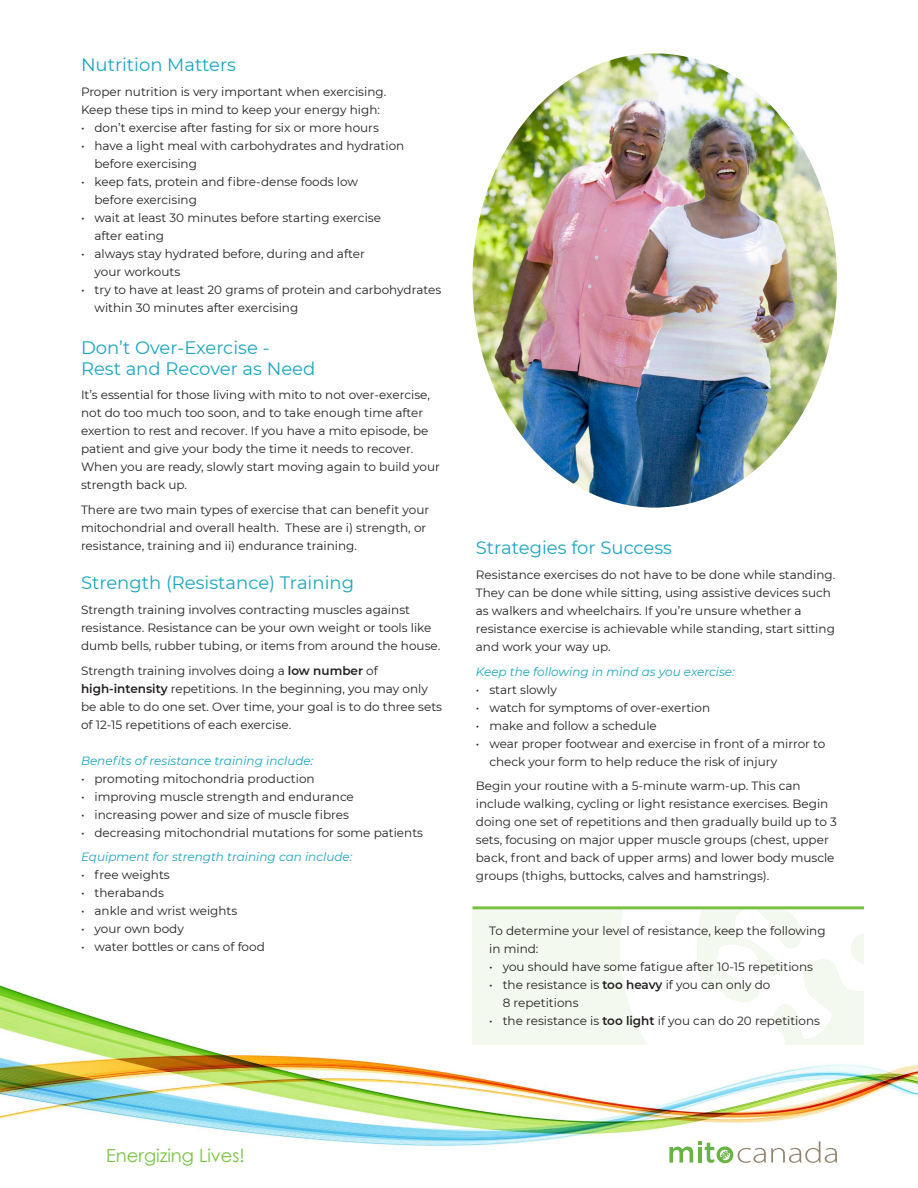
<style>
.page{position:relative;width:918px;height:1188px;background:#fff}
.page>*{position:absolute;margin:0;border:0;box-sizing:border-box;transform-origin:0 0}
.t1{font:18px/21px "Montserrat";color:#1da4bd}
.t2{font:18px "Century Gothic";color:#79c142}
.t3{font:12px/18px "Montserrat";color:#231f20}
.t4{font:italic 12px "Montserrat";color:#1da4bd}
.s1{font-weight:600}
</style>
<div class="page">
<img style="left:0;top:985px;width:918px;height:161px">
<svg style="left:669px;top:1141px;width:168px;height:22px"></svg>
<div style="left:472px;top:909px;width:392px;height:136px;background:#f3f9ee"></div>
<img style="left:619px;top:909px;width:245px;height:136px">
<hr style="left:472px;top:906px;width:392px;height:3px;background:#79c142">
<img style="left:472px;top:54px;width:365px;height:454px">
<p class="t1" style="left:81px;top:53px;width:156px">Nutrition Matters</p>
<p class="t3" style="left:81px;top:82px;width:307px">Proper nutrition is very important when exercising.<br>Keep these tips in mind to keep your energy high:</p>
<p class="t3" style="left:81px;top:118px;width:299px">• don’t exercise after fasting for six or more hours</p>
<p class="t3" style="left:94px;top:136px;width:311px;text-indent:-14px">• have a light meal with carbohydrates and hydration before exercising</p>
<p class="t3" style="left:94px;top:172px;width:265px;text-indent:-14px">• keep fats, protein and fibre-dense foods low before exercising</p>
<p class="t3" style="left:94px;top:208px;width:288px;text-indent:-14px">• wait at least 30 minutes before starting exercise after eating</p>
<p class="t3" style="left:94px;top:244px;width:272px;text-indent:-14px">• always stay hydrated before, during and after your workouts</p>
<p class="t3" style="left:94px;top:280px;width:348px;text-indent:-14px">• try to have at least 20 grams of protein and carbohydrates within 30 minutes after exercising</p>
<p class="t1" style="left:81px;top:336px;width:236px">Don’t Over-Exercise -<br>Rest and Recover as Need</p>
<p class="t3" style="left:81px;top:386px;width:360px">It’s essential for those living with mito to not over-exercise, not do too much too soon, and to take enough time after exertion to rest and recover. If you have a mito episode, be patient and give your body the time it needs to recover.<br>When you are ready, slowly start moving again to build your strength back up.</p>
<p class="t3" style="left:81px;top:500px;width:350px">There are two main types of exercise that can benefit your mitochondrial and overall health. These are i) strength, or resistance, training and ii) endurance training.</p>
<p class="t1" style="left:81px;top:572px;width:275px">Strength (Resistance) Training</p>
<p class="t3" style="left:81px;top:600px;width:361px">Strength training involves contracting muscles against resistance. Resistance can be your own weight or tools like dumb bells, rubber tubing, or items from around the house.</p>
<p class="t3" style="left:81px;top:661px;width:363px">Strength training involves doing a <span class="s1">low number</span> of <span class="s1">high-intensity</span> repetitions. In the beginning, you may only be able to do one set. Over time, your goal is to do three sets of 12-15 repetitions of each exercise.</p>
<p class="t4" style="left:81px;top:752px;width:234px">Benefits of resistance training include:</p>
<p class="t3" style="left:81px;top:769px;width:235px">• promoting mitochondria production</p>
<p class="t3" style="left:81px;top:787px;width:274px">• improving muscle strength and endurance</p>
<p class="t3" style="left:81px;top:805px;width:269px">• increasing power and size of muscle fibres</p>
<p class="t3" style="left:81px;top:823px;width:344px">• decreasing mitochondrial mutations for some patients</p>
<p class="t4" style="left:81px;top:849px;width:273px">Equipment for strength training can include:</p>
<p class="t3" style="left:81px;top:866px;width:90px">• free weights</p>
<p class="t3" style="left:81px;top:884px;width:84px">• therabands</p>
<p class="t3" style="left:81px;top:902px;width:158px">• ankle and wrist weights</p>
<p class="t3" style="left:81px;top:920px;width:104px">• your own body</p>
<p class="t3" style="left:81px;top:938px;width:185px">• water bottles or cans of food</p>
<p class="t1" style="left:476px;top:536px;width:198px">Strategies for Success</p>
<p class="t3" style="left:476px;top:565px;width:361px">Resistance exercises do not have to be done while standing.<br>They can be done while sitting, using assistive devices such as walkers and wheelchairs. If you’re unsure whether a resistance exercise is achievable while standing, start sitting and work your way up.</p>
<p class="t4" style="left:476px;top:663px;width:260px">Keep the following in mind as you exercise:</p>
<p class="t3" style="left:476px;top:680px;width:83px">• start slowly</p>
<p class="t3" style="left:476px;top:698px;width:236px">• watch for symptoms of over-exertion</p>
<p class="t3" style="left:476px;top:716px;width:182px">• make and follow a schedule</p>
<p class="t3" style="left:489px;top:734px;width:338px;text-indent:-14px">• wear proper footwear and exercise in front of a mirror to check your form to help reduce the risk of injury</p>
<p class="t3" style="left:476px;top:777px;width:363px">Begin your routine with a 5-minute warm-up. This can include walking, cycling or light resistance exercises. Begin doing one set of repetitions and then gradually build up to 3 sets, focusing on major upper muscle groups (chest, upper back, front and back of upper arms) and lower body muscle groups (thighs, buttocks, calves and hamstrings).</p>
<p class="t3" style="left:489px;top:921px;width:338px">To determine your level of resistance, keep the following in mind:</p>
<p class="t3" style="left:489px;top:957px;width:325px">• you should have some fatigue after 10-15 repetitions</p>
<p class="t3" style="left:503px;top:975px;width:269px;text-indent:-14px">• the resistance is <span class="s1">too heavy</span> if you can only do<br>8 repetitions</p>
<p class="t3" style="left:489px;top:1011px;width:332px">• the resistance is <span class="s1">too light</span> if you can do 20 repetitions</p>
<h1 class="t2" style="left:106px;top:1143px;width:140px">Energizing Lives!</h1>
</div>
